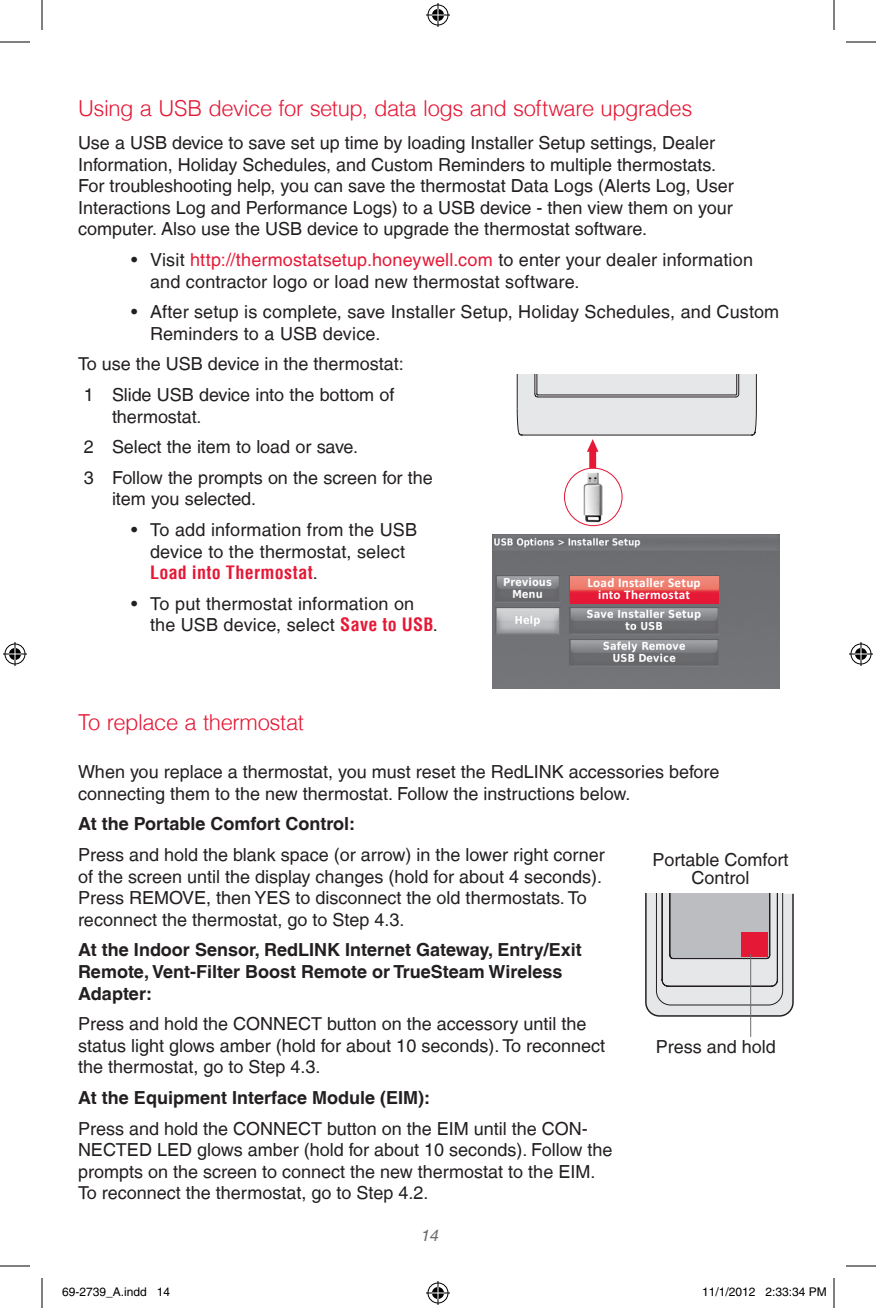
<style>
.page{position:relative;width:876px;height:1308px;background:#fff}
.page>*{position:absolute;margin:0;border:0;box-sizing:border-box;transform-origin:0 0}
.t1{font:300 22px "Helvetica LT";letter-spacing:-.02em;color:#e51836}
.t2{font:18px/21.6px "Helvetica LT";color:#231f20}
.t3{font:700 18px/21.6px "Helvetica LT";color:#231f20}
.t4{font:italic 16px "Helvetica LT";color:#6c6d70}
.t5{font:700 13.2px/11.4px "Calibri";letter-spacing:.02em;color:#fff;text-align:center}
.t6{font:12px "Helvetica";color:#000}
.s1{color:#e51836}
.s2{font-weight:700;font-stretch:condensed;color:#e51836}
</style>
<div class="page">
<img style="left:575px;top:470px;width:36px;height:54px">
<img style="left:492px;top:534px;width:288px;height:154px">
<svg style="left:571px;top:577px;width:147px;height:26px;background:#e94f54"></svg>
<svg style="left:645px;top:893px;width:149px;height:124px;background:#c6bfc2"></svg>
<hr style="left:750px;top:954px;width:1px;height:83px;background:#6c6d70">
<div style="left:564px;top:468px;width:59px;height:58px;border:1px solid #e51836;border-radius:50%"></div>
<svg style="left:517px;top:374px;width:240px;height:95px"></svg>
<hr style="left:0;top:42px;width:30px;height:1px;background:#000">
<hr style="left:846px;top:42px;width:30px;height:1px;background:#000">
<hr style="left:0;top:1266px;width:30px;height:1px;background:#000">
<hr style="left:846px;top:1266px;width:30px;height:1px;background:#000">
<hr style="left:42px;top:0;width:1px;height:30px;background:#000">
<hr style="left:42px;top:1278px;width:1px;height:30px;background:#000">
<hr style="left:834px;top:0;width:1px;height:30px;background:#000">
<hr style="left:834px;top:1278px;width:1px;height:30px;background:#000">
<svg style="left:426px;top:3px;width:24px;height:24px"></svg>
<svg style="left:426px;top:1281px;width:24px;height:24px"></svg>
<svg style="left:3px;top:642px;width:24px;height:24px"></svg>
<svg style="left:849px;top:642px;width:24px;height:24px"></svg>
<p class="t1" style="left:78px;top:95px;width:616px">Using a USB device for setup, data logs and software upgrades</p>
<p class="t2" style="left:78px;top:132px;width:657px">Use a USB device to save set up time by loading Installer Setup settings, Dealer Information, Holiday Schedules, and Custom Reminders to multiple thermostats.<br>For troubleshooting help, you can save the thermostat Data Logs (Alerts Log, User Interactions Log and Performance Logs) to a USB device - then view them on your computer. Also use the USB device to upgrade the thermostat software.</p>
<p class="t2" style="left:150px;top:249px;width:605px;text-indent:-19px">• Visit <span class="s1">http://thermostatsetup.honeywell.com</span> to enter your dealer information and contractor logo or load new thermostat software.</p>
<p class="t2" style="left:150px;top:301px;width:631px;text-indent:-19px">• After setup is complete, save Installer Setup, Holiday Schedules, and Custom<br>Reminders to a USB device.</p>
<p class="t2" style="left:78px;top:349px;width:327px;line-height:30.6px;text-align:center">To use the USB device in the thermostat:<br>1 Slide USB device into the bottom of</p>
<p class="t2" style="left:84px;top:401px;width:350px;line-height:30.6px;text-indent:28px">thermostat.<br>2 Select the item to load or save.<br>3 Follow the prompts on the screen for the</p>
<p class="t2" style="left:112px;top:488px;width:146px">item you selected.</p>
<p class="t2" style="left:150px;top:519px;width:269px;text-indent:-19px">• To add information from the USB device to the thermostat, select<br><span class="s2">Load into Thermostat</span>.</p>
<p class="t2" style="left:150px;top:593px;width:289px;text-indent:-19px">• To put thermostat information on the USB device, select <span class="s2">Save to USB</span>.</p>
<p class="t5" style="left:587px;top:577px;width:115px">Load Installer Setup into Thermostat</p>
<p class="t1" style="left:78px;top:708px;width:227px">To replace a thermostat</p>
<p class="t2" style="left:78px;top:761px;width:643px">When you replace a thermostat, you must reset the RedLINK accessories before connecting them to the new thermostat. Follow the instructions below.</p>
<p class="t3" style="left:78px;top:813px;width:279px">At the Portable Comfort Control:</p>
<p class="t2" style="left:78px;top:844px;width:528px">Press and hold the blank space (or arrow) in the lower right corner of the screen until the display changes (hold for about 4 seconds).<br>Press REMOVE, then YES to disconnect the old thermostats. To reconnect the thermostat, go to Step 4.3.</p>
<p class="t3" style="left:78px;top:939px;width:505px">At the Indoor Sensor, RedLINK Internet Gateway, Entry/Exit<br>Remote, Vent-Filter Boost Remote or TrueSteam Wireless<br>Adapter:</p>
<p class="t2" style="left:78px;top:1013px;width:529px">Press and hold the CONNECT button on the accessory until the status light glows amber (hold for about 10 seconds). To reconnect the thermostat, go to Step 4.3.</p>
<p class="t3" style="left:78px;top:1087px;width:354px">At the Equipment Interface Module (EIM):</p>
<p class="t2" style="left:78px;top:1117px;width:536px">Press and hold the CONNECT button on the EIM until the CON-NECTED LED glows amber (hold for about 10 seconds). Follow the prompts on the screen to connect the new thermostat to the EIM.<br>To reconnect the thermostat, go to Step 4.2.</p>
<p class="t2" style="left:653px;top:851px;width:138px;line-height:18px;text-align:center">Portable Comfort<br>Control</p>
<p class="t2" style="left:656px;top:1036px;width:122px">Press and hold</p>
<p class="t4" style="left:420px;top:1227px;width:19px">14</p>
<p class="t6" style="left:62px;top:1285px;width:110px">69-2739_A.indd 14</p>
<p class="t6" style="left:702px;top:1285px;width:126px">11/1/2012 2:33:34 PM</p>
</div>
